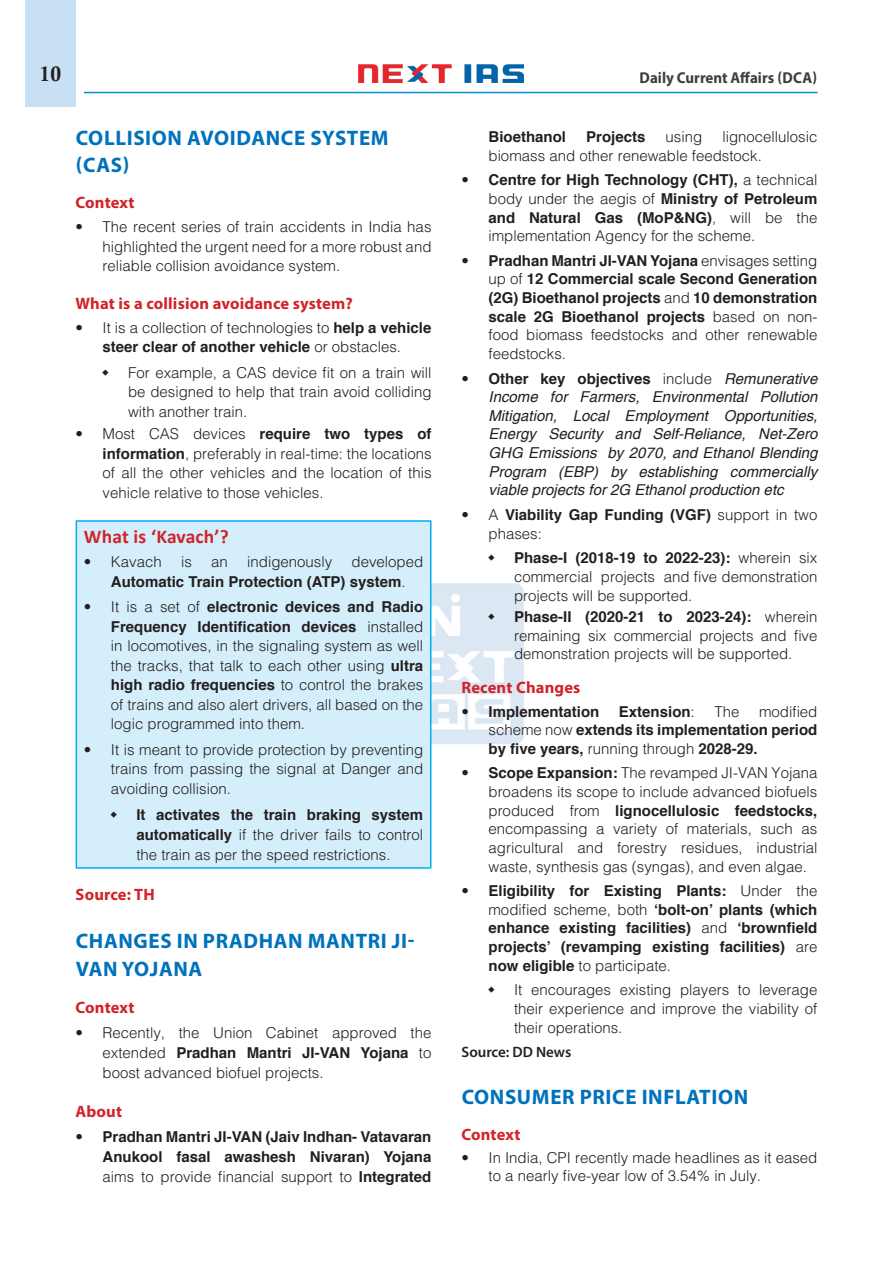
<style>
.page{position:relative;width:893px;height:1263px;background:#fff}
.page>*{position:absolute;margin:0;border:0;box-sizing:border-box;transform-origin:0 0}
.H-1{font:700 21px/26.7px "Myriad Pro";letter-spacing:.03em;color:#0072bc}
.t1{font:21px "Calis MT Bol";color:#231f20}
.H-2{font:700 19.5px "Calibri";letter-spacing:.01em;color:#d1232a}
.H-2-2{font:700 16.5px "Myriad Pro";letter-spacing:.01em;color:#d1232a}
.t2{font:700 15.75px "Myriad Pro";color:#3e3e3f;scale:.95 1}
.t3{font:300 15px/19.5px "Helvetica";color:#231f20;text-align:justify}
.t4{font:700 15px/18.6px "Helvetica";color:#231f20;text-align:justify}
.t5{font:italic 15px/18.6px "Helvetica";color:#231f20;text-align:justify}
.body{font:600 15px "Myriad Pro";color:#231f20}
.s1{font-weight:700}
.s2{font-weight:300}
.s3{font-weight:300;font-style:normal}
.s4{font-weight:700;font-style:normal}
</style>
<div class="page">
<div style="left:25px;top:0;width:51px;height:107px;background:#c7e0f3"></div>
<img style="left:359px;top:64px;width:165px;height:19px">
<hr style="left:84px;top:92px;width:733px;height:1px;background:#008fd5">
<img style="left:431px;top:580px;width:93px;height:168px">
<div style="left:76px;top:521px;width:355px;height:347px;background:#d4effb"></div>
<hr style="left:76px;top:520px;width:355px;height:2px;background:#00aeef">
<hr style="left:76px;top:522px;width:1px;height:345px;background:#00aeef">
<hr style="left:430px;top:522px;width:1px;height:345px;background:#00aeef">
<hr style="left:76px;top:867px;width:355px;height:2px;background:#00aeef">
<svg style="left:488px;top:613px;width:6px;height:7px"></svg>
<h1 class="t1" style="left:40px;top:62px;width:23px">10</h1>
<p class="t2" style="left:640px;top:67px;width:188px">Daily Current Affairs (DCA)</p>
<p class="H-1" style="left:76px;top:124px;width:314px">COLLISION AVOIDANCE SYSTEM (CAS)</p>
<p class="H-2-2" style="left:76px;top:192px;width:60px">Context</p>
<p class="t3" style="left:103px;top:217px;width:330px;text-indent:-27px">• The recent series of train accidents in India has highlighted the urgent need for a more robust and reliable collision avoidance system.</p>
<p class="H-2-2" style="left:76px;top:293px;width:279px">What is a collision avoidance system?</p>
<p class="t3" style="left:76px;top:317px;width:357px;text-align:center">• It is a collection of technologies to <span class="s1">help a vehicle steer clear of another vehicle</span> or obstacles.</p>
<p class="t3" style="left:128px;top:362px;width:305px">For example, a CAS device fit on a train will be designed to help that train avoid colliding with another train.</p>
<p class="t3" style="left:103px;top:424px;width:330px;text-indent:-27px">• Most CAS devices <span class="s1">require two types of information</span>, preferably in real-time: the locations of all the other vehicles and the location of this vehicle relative to those vehicles.</p>
<p class="H-2" style="left:84px;top:523px;width:146px">What is ‘Kavach’?</p>
<p class="t3" style="left:84px;top:552px;width:79px">• Kavach</p>
<p class="t3" style="left:181px;top:552px;width:12px">is</p>
<p class="t3" style="left:211px;top:552px;width:18px">an</p>
<p class="t3" style="left:247px;top:552px;width:87px">indigenously</p>
<p class="t4" style="left:111px;top:552px;width:314px;line-height:19.5px;text-indent:241px"><span class="s2">developed<br></span>Automatic Train Protection (ATP) system<span class="s2">.</span></p>
<p class="t3" style="left:111px;top:597px;width:314px;text-indent:-27px">• It is a set of <span class="s1">electronic devices and Radio Frequency Identification devices</span> installed in locomotives, in the signaling system as well the tracks, that talk to each other using <span class="s1">ultra high radio frequencies</span> to control the brakes of trains and also alert drivers, all based on the logic programmed into them.</p>
<p class="t3" style="left:111px;top:739px;width:314px;text-indent:-27px">• It is meant to provide protection by preventing trains from passing the signal at Danger and avoiding collision.</p>
<p class="t3" style="left:136px;top:804px;width:288px;line-height:20.2px"><span class="s1">It activates the train braking system automatically</span> if the driver fails to control the train as per the speed restrictions.</p>
<p class="H-2-2" style="left:76px;top:883px;width:81px">Source: TH</p>
<p class="H-1" style="left:76px;top:927px;width:340px;line-height:27.5px">CHANGES IN PRADHAN MANTRI JI-<br>VAN YOJANA</p>
<p class="H-2-2" style="left:76px;top:996px;width:60px">Context</p>
<p class="t3" style="left:103px;top:1022px;width:330px;line-height:20.2px;text-indent:-27px">• Recently, the Union Cabinet approved the extended <span class="s1">Pradhan Mantri JI-VAN Yojana</span> to boost advanced biofuel projects.</p>
<p class="H-2-2" style="left:76px;top:1101px;width:48px">About</p>
<p class="t4" style="left:103px;top:1126px;width:330px;line-height:20.2px;text-indent:-27px"><span class="s2">•</span> Pradhan Mantri JI-VAN (Jaiv Indhan- Vatavaran Anukool fasal awashesh Nivaran) Yojana <span class="s2">aims to provide financial support to</span> Integrated</p>
<p class="t4" style="left:488px;top:127px;width:79px">Bioethanol</p>
<p class="t4" style="left:586px;top:127px;width:61px">Projects</p>
<p class="t3" style="left:666px;top:126px;width:38px">using</p>
<p class="t3" style="left:488px;top:126px;width:330px;line-height:18.9px;text-indent:234px">lignocellulosic biomass and other renewable feedstock.</p>
<p class="t3" style="left:488px;top:170px;width:330px;line-height:18.6px;text-indent:-27px">• <span class="s1">Centre for High Technology (CHT),</span> a technical body under the aegis of <span class="s1">Ministry of Petroleum and Natural Gas (MoP&amp;NG)</span>, will be the implementation Agency for the scheme.</p>
<p class="t4" style="left:488px;top:251px;width:330px;text-indent:-27px"><span class="s2">•</span> Pradhan Mantri JI-VAN Yojana <span class="s2">envisages setting up of</span> 12 Commercial scale Second Generation (2G) Bioethanol projects <span class="s2">and</span> 10 demonstration scale 2G Bioethanol projects <span class="s2">based on non&shy;food biomass feedstocks and other renewable feedstocks.</span></p>
<p class="t5" style="left:488px;top:370px;width:330px;text-indent:-27px"><span class="s3">•</span> <span class="s4">Other key objectives</span> <span class="s3">include</span> Remunerative Income for Farmers, Environmental Pollution Mitigation, Local Employment Opportunities, Energy Security and Self-Reliance, Net-Zero GHG Emissions by 2070, and Ethanol Blending Program (EBP) by establishing commercially viable projects for 2G Ethanol production etc</p>
<p class="t4" style="left:488px;top:506px;width:330px;text-indent:-27px"><span class="s2">• A</span> Viability Gap Funding (VGF) <span class="s2">support in two phases:</span></p>
<p class="t3" style="left:514px;top:548px;width:305px;line-height:18.6px"><span class="s1">Phase-I (2018-19 to 2022-23):</span> wherein six commercial projects and five demonstration projects will be supported.</p>
<p class="t3" style="left:514px;top:607px;width:305px;line-height:18.6px"><span class="s1">Phase-II (2020-21 to 2023-24):</span> wherein remaining six commercial projects and five demonstration projects will be supported.</p>
<p class="H-2-2" style="left:461px;top:677px;width:120px">Recent Changes</p>
<p class="t4" style="left:461px;top:702px;width:139px"><span class="s2">•</span> Implementation</p>
<p class="t4" style="left:619px;top:702px;width:77px">Extension<span class="s2">:</span></p>
<p class="t3" style="left:714px;top:701px;width:27px">The</p>
<p class="t4" style="left:488px;top:702px;width:330px;text-indent:271px"><span class="s2">modified scheme now</span> extends its implementation period by five years, <span class="s2">running through</span> 2028-29.</p>
<p class="t3" style="left:488px;top:763px;width:330px;line-height:18.6px;text-indent:-27px">• <span class="s1">Scope Expansion:</span> The revamped JI-VAN Yojana broadens its scope to include advanced biofuels produced from <span class="s1">lignocellulosic feedstocks, </span>encompassing a variety of materials, such as agricultural and forestry residues, industrial waste, synthesis gas (syngas), and even algae.</p>
<p class="t4" style="left:488px;top:882px;width:330px;text-indent:-27px"><span class="s2">•</span> Eligibility for Existing Plants: <span class="s2">Under the modified scheme, both</span> ‘bolt-on’ plants (which enhance existing facilities) <span class="s2">and</span> ‘brownfield projects’ (revamping existing facilities) <span class="s2">are </span>now eligible <span class="s2">to participate.</span></p>
<p class="t3" style="left:514px;top:980px;width:305px;line-height:18.6px">It encourages existing players to leverage their experience and improve the viability of their operations.</p>
<p class="body" style="left:461px;top:1043px;width:111px">Source: DD News</p>
<p class="H-1" style="left:462px;top:1083px;width:288px">CONSUMER PRICE INFLATION</p>
<p class="H-2-2" style="left:461px;top:1123px;width:60px">Context</p>
<p class="t3" style="left:488px;top:1147px;width:330px;line-height:18.6px;text-indent:-27px">• In India, CPI recently made headlines as it eased to a nearly five-year low of 3.54% in July.</p>
</div>
